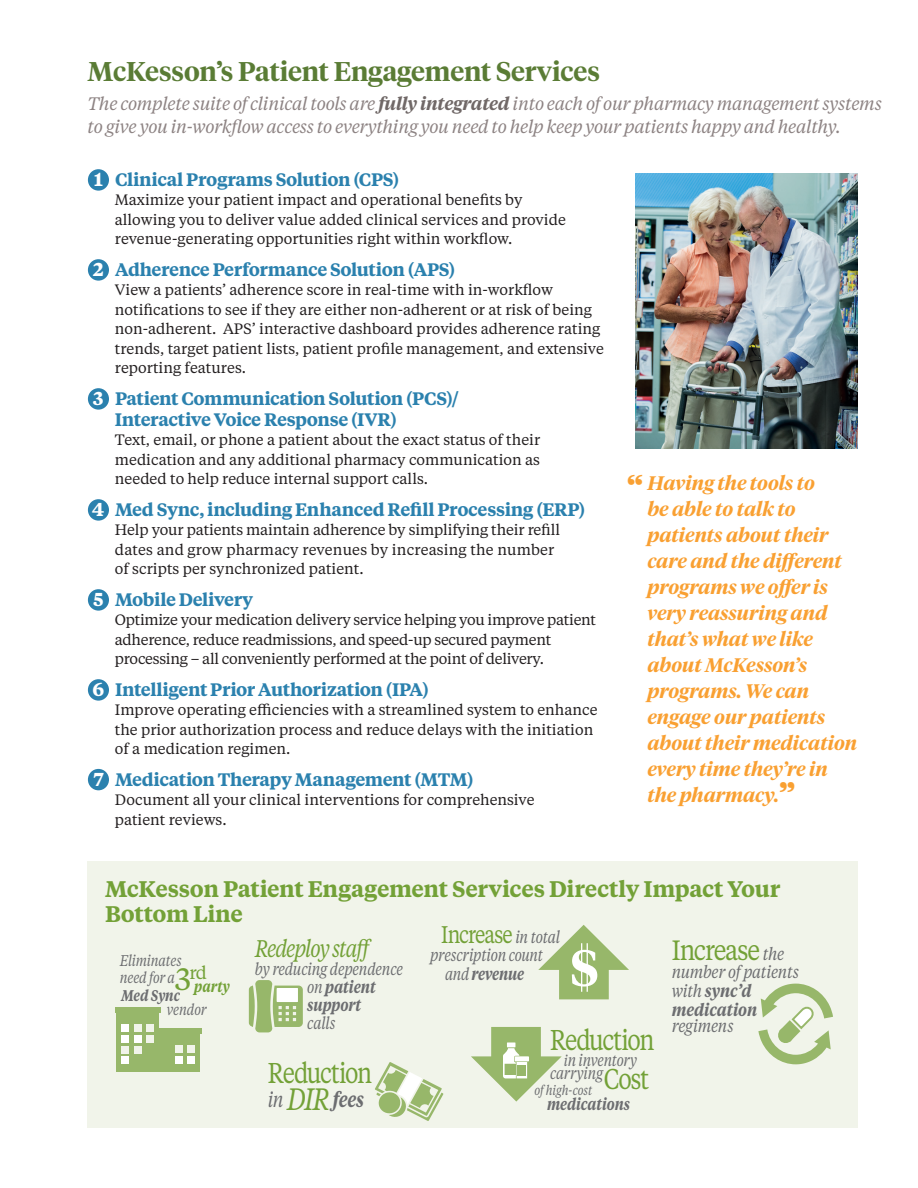
<style>
.page{position:relative;width:918px;height:1188px;background:#fff}
.page>*{position:absolute;margin:0;border:0;box-sizing:border-box;transform-origin:0 0}
.Sidebar_text{font:600 50.85px "Tiempos Headline";color:#fff}
.t1{font:600 36px "Tiempos Headline";color:#f9a032}
.Sidebar_text-2{font:30.75px "Tiempos Text";color:#73a137}
.Sidebar_text-3{font:28.5px "Tiempos Text";letter-spacing:-.06em;color:#73a137;scale:.82 1}
.Sidebar_text-4{font:27.75px "Tiempos Text";letter-spacing:-.045em;color:#73a137;scale:.87 1}
.Display_Text_Semibol{font:600 27px "Tiempos Headline";letter-spacing:-.005em;color:#5a7c35}
.Sidebar_text-5{font:24px "Tiempos Text";letter-spacing:-.045em;color:#73a137;scale:.82 1}
.Sidebar_text-6{font:italic 24px "Tiempos Text";letter-spacing:-.05em;color:#73a137;scale:.82 1}
.Subhead{font:600 22.5px/25.5px "Tiempos Text";letter-spacing:-.015em;color:#73a137}
.Sidebar_text-7{font:italic 600 21px "Tiempos Text";color:#6c6d70;scale:.82 1}
.Sell_Sht_Pull_Quote{font:italic 600 19.5px/26px "Tiempos Headline";color:#f9a032}
.Subhead-2{font:700 18.6px "Tiempos Text";color:#fff}
.Subhead-3{font:600 18px/21px "Tiempos Text";letter-spacing:-.025em;color:#2b81ae}
.Sell_Sht_Intro_Text{font:italic 18px/22.5px "Tiempos Text";letter-spacing:-.02em;color:#8d8383}
.Sidebar_text-8{font:18px "Tiempos Text";color:#73a137}
.Sidebar_text-9{font:italic 17.25px/18.8px "Tiempos Text";letter-spacing:-.02em;color:#6c6d70;scale:.87 1}
.Sidebar_text-10{font:italic 16.95px/18.3px "Tiempos Text";letter-spacing:-.02em;color:#6c6d70;text-align:center;scale:.82 1}
.Sidebar_text-11{font:italic 600 16.95px/18.3px "Tiempos Text";letter-spacing:-.015em;color:#6c6d70;scale:.82 1}
.Sidebar_text-12{font:italic 16.5px/13.5px "Tiempos Text";letter-spacing:-.015em;color:#6c6d70;scale:.82 1}
.Sidebar_text-13{font:italic 600 16.5px "Tiempos Text";letter-spacing:-.01em;color:#6c6d70;scale:.82 1}
.Sidebar_text-14{font:italic 15.45px "Tiempos Text";letter-spacing:-.015em;color:#6c6d70;scale:.82 1}
.Sidebar_text-15{font:italic 600 15.45px/13.6px "Tiempos Text";letter-spacing:-.005em;color:#6c6d70;scale:.82 1}
.Sidebar_text-16{font:italic 600 15.45px "Tiempos Text";color:#73a137;scale:.82 1}
.Subhead-4{font:15px/19.5px "Tiempos Text";color:#231f20}
.Subhead-5{font:15px/19.5px "Tiempos Text";letter-spacing:-.02em;color:#231f20}
.Sidebar_text-17{font:italic 13.5px "Tiempos Text";letter-spacing:-.005em;color:#6c6d70;scale:.82 1}
.s1{font-weight:600;color:#706867}
.s2{font-style:normal;font-size:36px}
.s3{font-style:italic;font-size:16.95px;color:#6c6d70}
.s4{font-weight:600}
.s5{font-style:italic;font-size:17.25px;color:#6c6d70}
.s6{font-weight:400}
.s7{font-size:15.45px}
.s8{font-weight:400;font-size:30.75px;color:#73a137}
</style>
<div class="page">
<div style="left:88px;top:862px;width:770px;height:266px;background:#f1f4ea"></div>
<div style="left:117px;top:1012px;width:42px;height:60px;background:#97b76a"></div>
<div style="left:115px;top:1007px;width:46px;height:6px;background:#97b76a"></div>
<div style="left:122px;top:1024px;width:7px;height:8px;background:#fff"></div>
<div style="left:134px;top:1024px;width:8px;height:8px;background:#f1f4ea"></div>
<div style="left:147px;top:1024px;width:7px;height:8px;background:#f1f4ea"></div>
<div style="left:122px;top:1035px;width:7px;height:8px;background:#fff"></div>
<div style="left:134px;top:1035px;width:8px;height:8px;background:#fff"></div>
<div style="left:147px;top:1035px;width:7px;height:8px;background:#f1f4ea"></div>
<div style="left:122px;top:1046px;width:7px;height:7px;background:#f1f4ea"></div>
<div style="left:134px;top:1046px;width:8px;height:7px;background:#f1f4ea"></div>
<div style="left:122px;top:1057px;width:7px;height:7px;background:#fff"></div>
<div style="left:158px;top:1033px;width:42px;height:39px;background:#97b76a"></div>
<div style="left:156px;top:1028px;width:46px;height:6px;background:#97b76a"></div>
<div style="left:175px;top:1045px;width:8px;height:8px;background:#f1f4ea"></div>
<div style="left:188px;top:1045px;width:7px;height:8px;background:#f1f4ea"></div>
<div style="left:175px;top:1056px;width:8px;height:7px;background:#fff"></div>
<div style="left:188px;top:1056px;width:7px;height:7px;background:#fff"></div>
<div style="left:88px;top:169px;width:21px;height:22px;background:#2b81ae;border-radius:50%"></div>
<div style="left:88px;top:259px;width:21px;height:22px;background:#2b81ae;border-radius:50%"></div>
<div style="left:88px;top:388px;width:21px;height:22px;background:#2b81ae;border-radius:50%"></div>
<div style="left:88px;top:499px;width:21px;height:22px;background:#2b81ae;border-radius:50%"></div>
<div style="left:88px;top:589px;width:21px;height:22px;background:#2b81ae;border-radius:50%"></div>
<div style="left:88px;top:679px;width:21px;height:22px;background:#2b81ae;border-radius:50%"></div>
<div style="left:88px;top:769px;width:21px;height:21px;background:#2b81ae;border-radius:50%"></div>
<img style="left:635px;top:174px;width:223px;height:274px">
<svg style="left:758px;top:984px;width:75px;height:80px"></svg>
<svg style="left:375px;top:1062px;width:68px;height:59px"></svg>
<svg style="left:538px;top:925px;width:91px;height:74px"></svg>
<hr style="left:587px;top:943px;width:1px;height:49px;background:#fff">
<hr style="left:581px;top:943px;width:1px;height:49px;background:#fff">
<svg style="left:471px;top:1027px;width:91px;height:75px"></svg>
<div style="left:518px;top:1066px;width:8px;height:10px;background:#97b76a"></div>
<svg style="left:249px;top:980px;width:54px;height:52px"></svg>
<div style="left:277px;top:988px;width:21px;height:14px;background:#fff"></div>
<p class="Display_Text_Semibol" style="left:88px;top:53px;width:514px">McKesson’s Patient Engagement Services</p>
<p class="Sell_Sht_Intro_Text" style="left:88px;top:92px;width:796px">The complete suite of clinical tools are <span class="s1">fully integrated</span> into each of our pharmacy management systems to give you in-workflow access to everything you need to help keep your patients happy and healthy.</p>
<p class="Subhead-2" style="left:94px;top:166px;width:11px">1</p>
<p class="Subhead-3" style="left:115px;top:168px;width:286px">Clinical Programs Solution (CPS)</p>
<p class="Subhead-4" style="left:115px;top:190px;width:452px">Maximize your patient impact and operational benefits by allowing you to deliver value added clinical services and provide revenue-generating opportunities right within workflow.</p>
<p class="Subhead-2" style="left:93px;top:256px;width:12px">2</p>
<p class="Subhead-3" style="left:115px;top:258px;width:342px">Adherence Performance Solution (APS)</p>
<p class="Subhead-4" style="left:115px;top:280px;width:490px">View a patients’ adherence score in real-time with in-workflow notifications to see if they are either non-adherent or at risk of being non-adherent. APS’ interactive dashboard provides adherence rating trends, target patient lists, patient profile management, and extensive reporting features.</p>
<p class="Subhead-2" style="left:93px;top:385px;width:12px">3</p>
<p class="Subhead-3" style="left:115px;top:387px;width:346px">Patient Communication Solution (PCS)/<br>Interactive Voice Response (IVR)</p>
<p class="Subhead-4" style="left:115px;top:430px;width:427px;text-align:justify">Text, email, or phone a patient about the exact status of their medication and any additional pharmacy communication as needed to help reduce internal support calls.</p>
<p class="Subhead-2" style="left:92px;top:496px;width:14px">4</p>
<p class="Subhead-3" style="left:115px;top:498px;width:472px">Med Sync, including Enhanced Refill Processing (ERP)</p>
<p class="Subhead-4" style="left:115px;top:520px;width:447px">Help your patients maintain adherence by simplifying their refill dates and grow pharmacy revenues by increasing the number of scripts per synchronized patient.</p>
<p class="Subhead-2" style="left:93px;top:586px;width:12px">5</p>
<p class="Subhead-3" style="left:115px;top:588px;width:140px">Mobile Delivery</p>
<p class="Subhead-5" style="left:115px;top:610px;width:483px">Optimize your medication delivery service helping you improve patient adherence, reduce readmissions, and speed-up secured payment processing – all conveniently performed at the point of delivery.</p>
<p class="Subhead-2" style="left:93px;top:676px;width:13px">6</p>
<p class="Subhead-3" style="left:115px;top:678px;width:316px">Intelligent Prior Authorization (IPA)</p>
<p class="Subhead-4" style="left:115px;top:700px;width:484px">Improve operating efficiencies with a streamlined system to enhance the prior authorization process and reduce delays with the initiation of a medication regimen.</p>
<p class="Subhead-2" style="left:93px;top:766px;width:12px">7</p>
<p class="Subhead-3" style="left:115px;top:768px;width:360px">Medication Therapy Management (MTM)</p>
<p class="Subhead-4" style="left:115px;top:790px;width:421px">Document all your clinical interventions for comprehensive patient reviews.</p>
<p class="Sell_Sht_Pull_Quote" style="left:647px;top:469px;width:211px">Having the tools to<br>be able to talk to patients about their care and the different programs we offer is very reassuring and that’s what we like about McKesson’s programs. We can engage our patients about their medication every time they’re in the pharmacy.<span class="s2">”</span></p>
<p class="t1" style="left:627px;top:465px;width:18px">“</p>
<p class="Subhead" style="left:105px;top:875px;width:677px">McKesson Patient Engagement Services Directly Impact Your<br>Bottom Line</p>
<p class="Sidebar_text-5" style="left:441px;top:918px;width:147px">Increase <span class="s3">in total</span></p>
<p class="Sidebar_text-10" style="left:430px;top:945px;width:139px">prescription count and <span class="s4">revenue</span></p>
<p class="Sidebar_text-6" style="left:255px;top:932px;width:148px">Redeploy staff</p>
<p class="Sidebar_text-10" style="left:255px;top:959px;width:182px">by reducing dependence</p>
<p class="Sidebar_text-4" style="left:672px;top:931px;width:131px">Increase <span class="s5">the</span></p>
<p class="Sidebar_text-9" style="left:672px;top:962px;width:148px">number of patients with <span class="s4">sync’d medication</span></p>
<p class="Sidebar_text-9" style="left:672px;top:1016px;width:73px">regimens</p>
<p class="Sidebar_text" style="left:570px;top:933px;width:30px">S</p>
<p class="Sidebar_text-14" style="left:120px;top:951px;width:77px">Eliminates</p>
<p class="Sidebar_text-14" style="left:120px;top:968px;width:69px">need for a</p>
<p class="Sidebar_text-15" style="left:167px;top:988px;width:50px;text-indent:-46px">Med Sync <span class="s6">vendor</span></p>
<p class="Sidebar_text-8" style="left:189px;top:961px;width:19px">rd</p>
<p class="Sidebar_text-2" style="left:175px;top:958px;width:18px">3</p>
<p class="Sidebar_text-11" style="left:307px;top:977px;width:85px"><span class="s6">on</span> patient support <span class="s6">calls</span></p>
<p class="Sidebar_text-16" style="left:194px;top:976px;width:45px">party</p>
<p class="Sidebar_text-3" style="left:550px;top:1021px;width:129px">Reduction</p>
<p class="Sidebar_text-12" style="left:550px;top:1052px;width:108px;text-indent:14px"><span class="s7">i</span>n inventory carrying</p>
<p class="Sidebar_text-3" style="left:268px;top:1054px;width:129px">Reduction</p>
<p class="Sidebar_text-7" style="left:268px;top:1085px;width:119px"><span class="s6">in</span> <span class="s8">DIR</span> fees</p>
<p class="Sidebar_text-3" style="left:604px;top:1060px;width:57px">Cost</p>
<p class="Sidebar_text-17" style="left:535px;top:1081px;width:72px">of high-cost</p>
<p class="Sidebar_text-13" style="left:547px;top:1093px;width:103px">medications</p>
</div>
